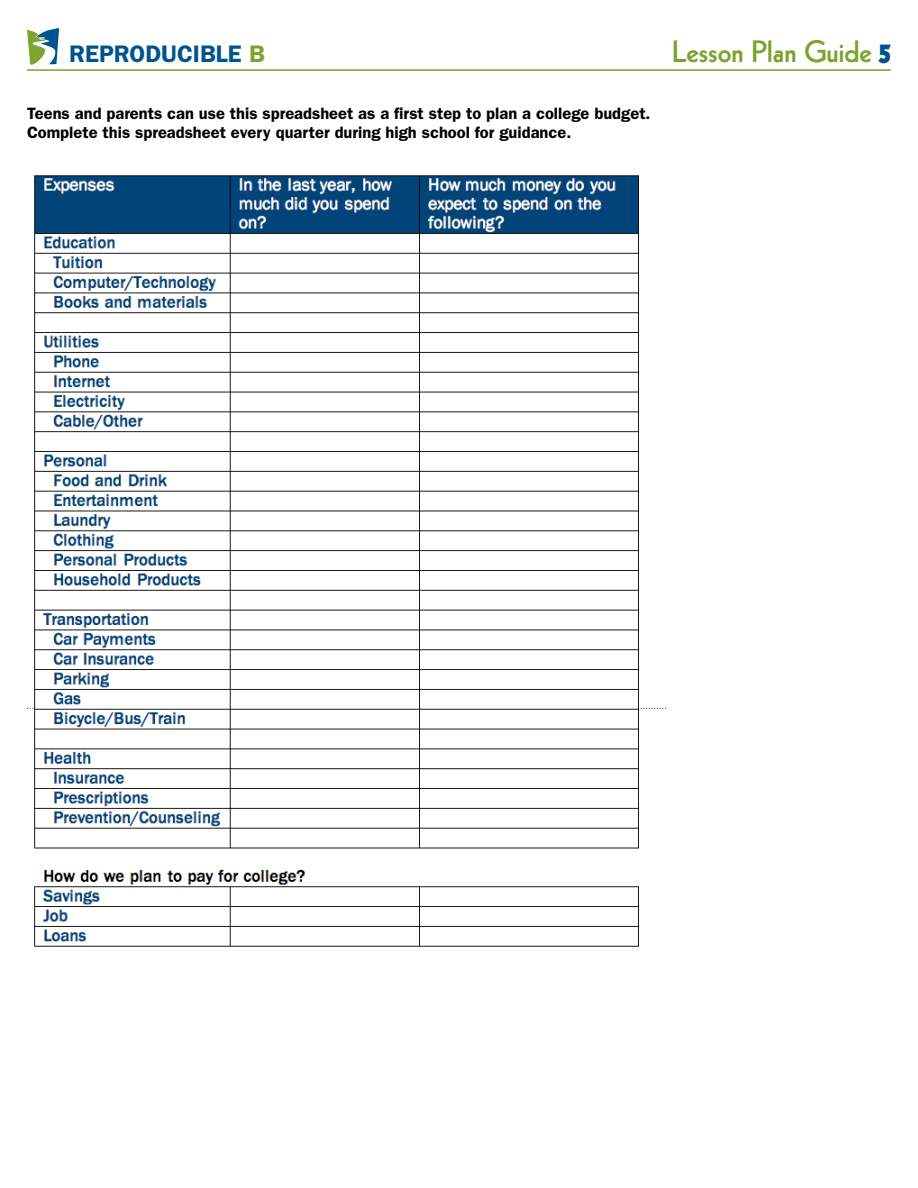
<style>
.page{position:relative;width:918px;height:1188px;background:#fff}
.page>*{position:absolute;margin:0;border:0;box-sizing:border-box;transform-origin:0 0}
.t1{font:800 30px "Kabel";color:#7ca32e}
.t2{font:900 27px "Kabel";color:#00538d}
.t3{font:600 24px "Franklin Gothic";color:#00538d}
.t4{font:800 18px "Kabel";color:#00538d;scale:1.1 1}
.t5{font:600 16.5px/19.8px "Franklin Gothic";color:#000}
.t6{font:800 10.5px "Kabel";color:#00538d;scale:1.08 1}
.s1{font-weight:900;color:#7da42e}
.s2{color:#7ca32e}
</style>
<div class="page">
<img style="left:27px;top:175px;width:637px;height:772px">
<svg style="left:27px;top:28px;width:36px;height:37px"></svg>
<hr style="left:27px;top:69px;width:864px;height:2px;background:#7ca32e">
<p class="t4" style="left:63px;top:34px;width:123px">STUDENT<span class="s1">PATHS</span></p>
<p class="t6" style="left:63px;top:54px;width:125px">connecting students to their future</p>
<h1 class="t1" style="left:672px;top:34px;width:201px">Lesson Plan Guide</h1>
<h3 class="t3" style="left:69px;top:40px;width:197px">REPRODUCIBLE <span class="s2">B</span></h3>
<h2 class="t2" style="left:879px;top:36px;width:14px">5</h2>
<p class="t5" style="left:27px;top:103px;width:625px">Teens and parents can use this spreadsheet as a first step to plan a college budget.<br>Complete this spreadsheet every quarter during high school for guidance.</p>
</div>
